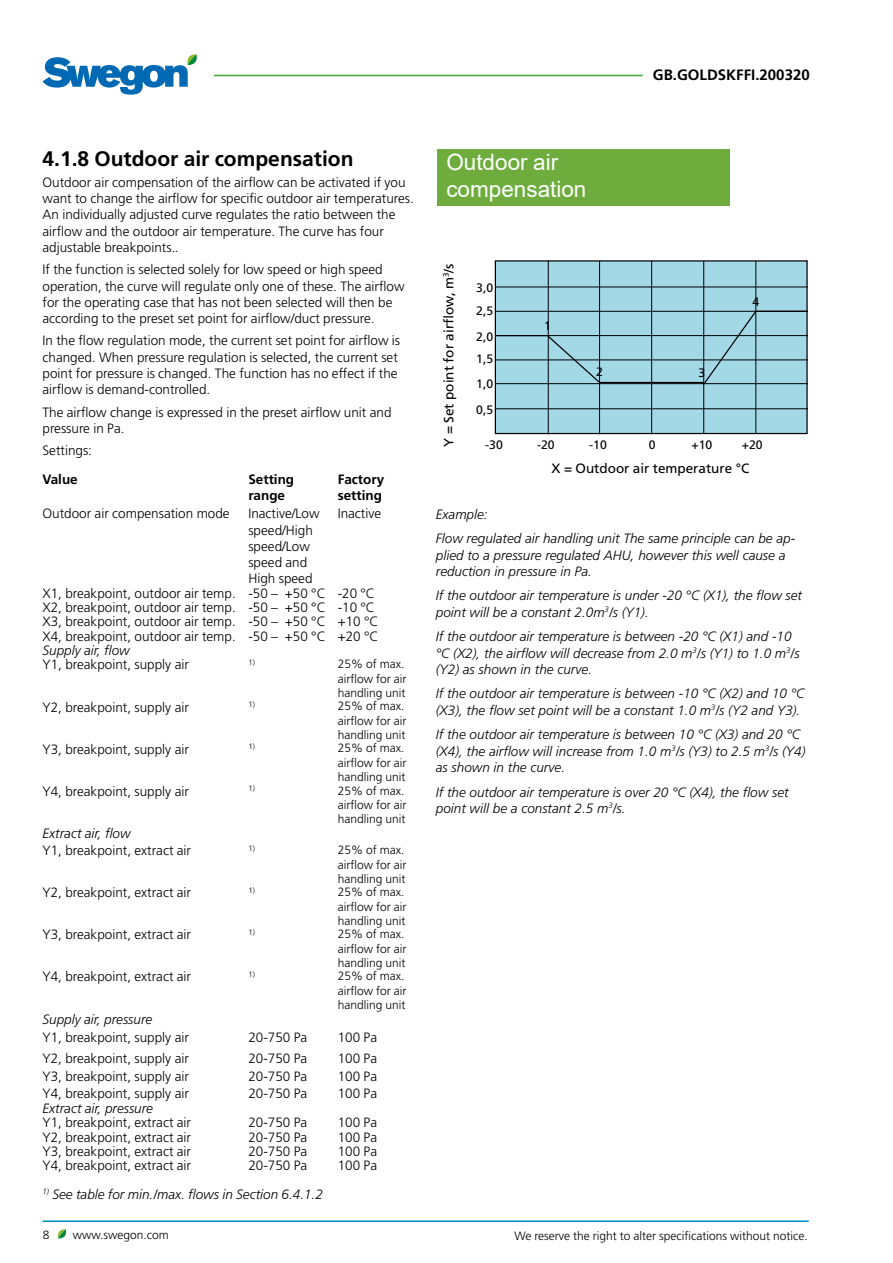
<style>
.page{position:relative;width:893px;height:1263px;background:#fff}
.page>*{position:absolute;margin:0;border:0;box-sizing:border-box;transform-origin:0 0}
.t1{font:22.5px/27px "Arial";color:#fff}
.t2{font:700 21px "Frutiger";color:#000}
.t3{font:700 15px "Frutiger";color:#000}
.t4{font:300 13.5px/16.2px "Frutiger";color:#000}
.t5{font:italic 300 13.5px/16.2px "Frutiger";color:#000}
.t6{font:13.5px "Frutiger";color:#000}
.t7{font:700 13.5px/16.2px "Frutiger";color:#000}
.t8{font:12.3px/26.1px "Frutiger";color:#000}
.t9{font:300 12px/14.4px "Frutiger";color:#000}
.t10{font:300 7.8px "Frutiger";color:#000}
.s1{font-style:italic}
</style>
<div class="page">
<hr style="left:43px;top:1220px;width:766px;height:2px;background:#008bc5">
<svg style="left:57px;top:1229px;width:9px;height:10px"></svg>
<hr style="left:214px;top:75px;width:429px;height:1px;background:#3aaa35">
<svg style="left:43px;top:54px;width:154px;height:41px"></svg>
<div style="left:437px;top:149px;width:292px;height:57px;background:#6ead3d"></div>
<div style="left:495px;top:261px;width:312px;height:172px;background:#a3d8e7"></div>
<div style="left:495px;top:260px;width:313px;height:174px;border:1px solid #000"></div>
<hr style="left:548px;top:260px;width:1px;height:174px;background:#000">
<hr style="left:599px;top:260px;width:1px;height:174px;background:#000">
<hr style="left:651px;top:260px;width:1px;height:174px;background:#000">
<hr style="left:703px;top:261px;width:1px;height:173px;background:#000">
<hr style="left:756px;top:261px;width:1px;height:173px;background:#000">
<hr style="left:495px;top:287px;width:313px;height:1px;background:#000">
<hr style="left:495px;top:408px;width:313px;height:1px;background:#000">
<svg style="left:494px;top:310px;width:314px;height:76px"></svg>
<p class="t3" style="left:653px;top:66px;width:158px">GB.GOLDSKFFI.200320</p>
<h2 class="t2" style="left:43px;top:147px;width:312px">4.1.8 Outdoor air compensation</h2>
<p class="t4" style="left:43px;top:174px;width:373px">Outdoor air compensation of the airflow can be activated if you want to change the airflow for specific outdoor air temperatures.<br>An individually adjusted curve regulates the ratio between the airflow and the outdoor air temperature. The curve has four adjustable breakpoints.<span class="s1">.</span></p>
<p class="t4" style="left:43px;top:262px;width:364px">If the function is selected solely for low speed or high speed operation, the curve will regulate only one of these. The airflow for the operating case that has not been selected will then be according to the preset set point for airflow/duct pressure.</p>
<p class="t4" style="left:43px;top:333px;width:359px">In the flow regulation mode, the current set point for airflow is changed. When pressure regulation is selected, the current set point for pressure is changed. The function has no effect if the airflow is demand-controlled.</p>
<p class="t4" style="left:43px;top:404px;width:351px">The airflow change is expressed in the preset airflow unit and pressure in Pa.</p>
<p class="t4" style="left:43px;top:443px;width:51px">Settings:</p>
<p class="t7" style="left:43px;top:471px;width:37px">Value</p>
<p class="t7" style="left:248px;top:471px;width:47px">Setting range</p>
<p class="t7" style="left:338px;top:471px;width:48px">Factory setting</p>
<p class="t4" style="left:43px;top:506px;width:189px">Outdoor air compensation mode</p>
<p class="t4" style="left:248px;top:506px;width:73px">Inactive/Low speed/High speed/Low speed and<br>High speed</p>
<p class="t4" style="left:338px;top:506px;width:45px">Inactive</p>
<p class="t4" style="left:43px;top:586px;width:338px;line-height:14.4px">X1, breakpoint, outdoor air temp. -50 – +50 °C -20 °C X2, breakpoint, outdoor air temp. -50 – +50 °C -10 °C X3, breakpoint, outdoor air temp. -50 – +50 °C +10 °C X4, breakpoint, outdoor air temp. -50 – +50 °C +20 °C</p>
<p class="t5" style="left:43px;top:642px;width:89px">Supply air, flow</p>
<p class="t4" style="left:43px;top:657px;width:148px">Y1, breakpoint, supply air</p>
<p class="t10" style="left:248px;top:658px;width:8px">1)</p>
<p class="t9" style="left:338px;top:657px;width:70px">25% of max. airflow for air handling unit</p>
<p class="t4" style="left:43px;top:699px;width:148px">Y2, breakpoint, supply air</p>
<p class="t10" style="left:248px;top:700px;width:8px">1)</p>
<p class="t9" style="left:338px;top:699px;width:70px">25% of max. airflow for air handling unit</p>
<p class="t4" style="left:43px;top:741px;width:148px">Y3, breakpoint, supply air</p>
<p class="t10" style="left:248px;top:742px;width:8px">1)</p>
<p class="t9" style="left:338px;top:741px;width:70px">25% of max. airflow for air handling unit</p>
<p class="t4" style="left:43px;top:783px;width:148px">Y4, breakpoint, supply air</p>
<p class="t10" style="left:248px;top:784px;width:8px">1)</p>
<p class="t9" style="left:338px;top:783px;width:70px">25% of max. airflow for air handling unit</p>
<p class="t5" style="left:43px;top:825px;width:89px">Extract air, flow</p>
<p class="t4" style="left:43px;top:843px;width:150px">Y1, breakpoint, extract air</p>
<p class="t10" style="left:248px;top:844px;width:8px">1)</p>
<p class="t9" style="left:338px;top:843px;width:70px">25% of max. airflow for air handling unit</p>
<p class="t4" style="left:43px;top:885px;width:150px">Y2, breakpoint, extract air</p>
<p class="t10" style="left:248px;top:886px;width:8px">1)</p>
<p class="t9" style="left:338px;top:885px;width:70px">25% of max. airflow for air handling unit</p>
<p class="t4" style="left:43px;top:927px;width:150px">Y3, breakpoint, extract air</p>
<p class="t10" style="left:248px;top:928px;width:8px">1)</p>
<p class="t9" style="left:338px;top:927px;width:70px">25% of max. airflow for air handling unit</p>
<p class="t4" style="left:43px;top:969px;width:150px">Y4, breakpoint, extract air</p>
<p class="t10" style="left:248px;top:970px;width:8px">1)</p>
<p class="t9" style="left:338px;top:969px;width:70px">25% of max. airflow for air handling unit</p>
<p class="t5" style="left:43px;top:1011px;width:111px">Supply air, pressure</p>
<p class="t4" style="left:43px;top:1030px;width:148px">Y1, breakpoint, supply air</p>
<p class="t4" style="left:248px;top:1030px;width:60px">20-750 Pa</p>
<p class="t4" style="left:338px;top:1030px;width:41px">100 Pa</p>
<p class="t4" style="left:43px;top:1050px;width:148px">Y2, breakpoint, supply air</p>
<p class="t4" style="left:248px;top:1050px;width:60px">20-750 Pa</p>
<p class="t4" style="left:338px;top:1050px;width:41px">100 Pa</p>
<p class="t4" style="left:43px;top:1069px;width:148px">Y3, breakpoint, supply air</p>
<p class="t4" style="left:248px;top:1069px;width:60px">20-750 Pa</p>
<p class="t4" style="left:338px;top:1069px;width:41px">100 Pa</p>
<p class="t4" style="left:43px;top:1086px;width:148px">Y4, breakpoint, supply air</p>
<p class="t4" style="left:248px;top:1086px;width:60px">20-750 Pa</p>
<p class="t4" style="left:338px;top:1086px;width:41px">100 Pa</p>
<p class="t5" style="left:43px;top:1100px;width:112px">Extract air, pressure</p>
<p class="t4" style="left:43px;top:1114px;width:150px">Y1, breakpoint, extract air</p>
<p class="t4" style="left:248px;top:1114px;width:60px">20-750 Pa</p>
<p class="t4" style="left:338px;top:1114px;width:41px">100 Pa</p>
<p class="t4" style="left:43px;top:1129px;width:150px">Y2, breakpoint, extract air</p>
<p class="t4" style="left:248px;top:1129px;width:60px">20-750 Pa</p>
<p class="t4" style="left:338px;top:1129px;width:41px">100 Pa</p>
<p class="t4" style="left:43px;top:1143px;width:150px">Y3, breakpoint, extract air</p>
<p class="t4" style="left:248px;top:1143px;width:60px">20-750 Pa</p>
<p class="t4" style="left:338px;top:1143px;width:41px">100 Pa</p>
<p class="t4" style="left:43px;top:1158px;width:150px">Y4, breakpoint, extract air</p>
<p class="t4" style="left:248px;top:1158px;width:60px">20-750 Pa</p>
<p class="t4" style="left:338px;top:1158px;width:41px">100 Pa</p>
<p class="t5" style="left:43px;top:1186px;width:282px"><sup>1)</sup> See table for min./max. flows in Section 6.4.1.2</p>
<h1 class="t1" style="left:446px;top:148px;width:142px">Outdoor air compensation</h1>
<p class="t6" style="left:441px;top:447px;width:184px;rotate:-90deg">Y = Set point for airflow, m<sup>3</sup>/s</p>
<p class="t8" style="left:476px;top:275px;width:19px">3,0</p>
<p class="t8" style="left:476px;top:297px;width:19px">2,5</p>
<p class="t8" style="left:476px;top:324px;width:19px">2,0</p>
<p class="t8" style="left:476px;top:370px;width:19px">1,0<br>0,5</p>
<p class="t8" style="left:476px;top:346px;width:19px">1,5</p>
<p class="t8" style="left:544px;top:313px;width:8px">1</p>
<p class="t8" style="left:596px;top:358px;width:8px">2</p>
<p class="t8" style="left:699px;top:360px;width:8px">3</p>
<p class="t8" style="left:752px;top:289px;width:8px">4</p>
<p class="t8" style="left:485px;top:431px;width:19px">-30</p>
<p class="t8" style="left:537px;top:431px;width:19px">-20</p>
<p class="t8" style="left:589px;top:431px;width:19px">-10</p>
<p class="t8" style="left:649px;top:431px;width:8px">0</p>
<p class="t8" style="left:691px;top:431px;width:22px">+10</p>
<p class="t8" style="left:742px;top:431px;width:22px">+20</p>
<p class="t6" style="left:552px;top:460px;width:199px">X = Outdoor air temperature °C</p>
<p class="t5" style="left:436px;top:502px;width:361px;line-height:24.8px">Example:<br>Flow regulated air handling unit The same principle can be ap-</p>
<p class="t5" style="left:436px;top:547px;width:351px">plied to a pressure regulated AHU, however this well cause a reduction in pressure in Pa.</p>
<p class="t5" style="left:436px;top:588px;width:368px">If the outdoor air temperature is under -20 °C (X1), the flow set point will be a constant 2.0m<sup>3</sup>/s (Y1).</p>
<p class="t5" style="left:436px;top:629px;width:365px">If the outdoor air temperature is between -20 °C (X1) and -10 °C (X2), the airflow will decrease from 2.0 m<sup>3</sup>/s (Y1) to 1.0 m<sup>3</sup>/s (Y2) as shown in the curve.</p>
<p class="t5" style="left:436px;top:686px;width:370px">If the outdoor air temperature is between -10 °C (X2) and 10 °C (X3), the flow set point will be a constant 1.0 m<sup>3</sup>/s (Y2 and Y3).</p>
<p class="t5" style="left:436px;top:727px;width:371px">If the outdoor air temperature is between 10 °C (X3) and 20 °C (X4), the airflow will increase from 1.0 m<sup>3</sup>/s (Y3) to 2.5 m<sup>3</sup>/s (Y4) as shown in the curve.</p>
<p class="t5" style="left:436px;top:784px;width:354px">If the outdoor air temperature is over 20 °C (X4), the flow set point will be a constant 2.5 m<sup>3</sup>/s.</p>
<p class="t9" style="left:43px;top:1227px;width:8px">8</p>
<p class="t9" style="left:73px;top:1227px;width:98px">www.swegon.com</p>
<p class="t9" style="left:514px;top:1229px;width:295px">We reserve the right to alter specifications without notice.</p>
</div>
